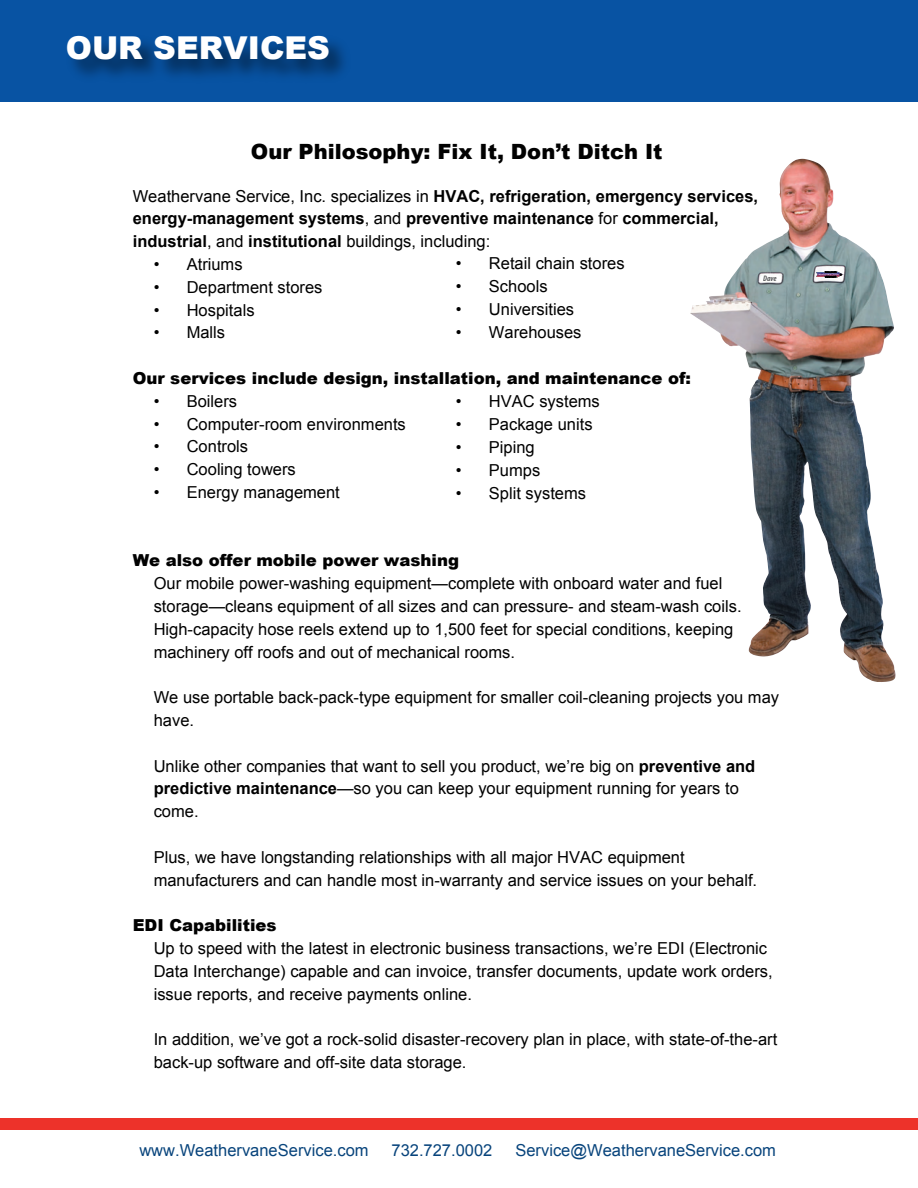
<style>
.page{position:relative;width:918px;height:1188px;background:#fff}
.page>*{position:absolute;margin:0;border:0;box-sizing:border-box;transform-origin:0 0}
.t1{font:900 31.5px "Arial";color:#fff}
.t2{font:900 21px "Arial";color:#010101}
.t3{font:16.5px/22.8px "Arial";color:#010101}
.t4{font:700 16.5px/22.8px "Arial";color:#010101}
.t5{font:900 16.5px "Arial";color:#010101}
.t6{font:16.5px "Arial";color:#08447c}
.t7{font:italic 700 condensed 8.1px "Myriad Pro";color:#242527}
.s1{font-weight:400}
.s2{font-weight:700}
</style>
<div class="page">
<img style="left:690px;top:159px;width:206px;height:523px">
<svg style="left:816px;top:271px;width:27px;height:7px"></svg>
<div style="left:0;top:0;width:918px;height:102px;background:#0853a3"></div>
<div style="left:0;top:1118px;width:918px;height:12px;background:#ed322a"></div>
<h1 class="t1" style="left:66px;top:25px;width:266px">OUR SERVICES</h1>
<p class="t2" style="left:251px;top:136px;width:413px">Our Philosophy: Fix It, Don’t Ditch It</p>
<p class="t4" style="left:133px;top:185px;width:627px"><span class="s1">Weathervane Service, Inc. specializes in</span> HVAC, refrigeration, emergency services, energy-management systems<span class="s1">, and</span> preventive maintenance <span class="s1">for</span> commercial, industrial<span class="s1">, and</span> institutional <span class="s1">buildings, including:</span></p>
<p class="t3" style="left:154px;top:253px;width:90px">• Atriums</p>
<p class="t3" style="left:154px;top:276px;width:170px">• Department stores</p>
<p class="t3" style="left:154px;top:299px;width:102px">• Hospitals</p>
<p class="t3" style="left:154px;top:321px;width:73px">• Malls</p>
<p class="t5" style="left:133px;top:366px;width:560px">Our services include design, installation, and maintenance of:</p>
<p class="t3" style="left:154px;top:390px;width:85px">• Boilers</p>
<p class="t3" style="left:154px;top:413px;width:254px">• Computer-room environments</p>
<p class="t3" style="left:154px;top:435px;width:96px">• Controls</p>
<p class="t3" style="left:154px;top:458px;width:144px">• Cooling towers</p>
<p class="t3" style="left:154px;top:481px;width:188px">• Energy management</p>
<p class="t3" style="left:456px;top:252px;width:170px">• Retail chain stores</p>
<p class="t3" style="left:456px;top:275px;width:93px">• Schools</p>
<p class="t3" style="left:456px;top:298px;width:120px">• Universities</p>
<p class="t3" style="left:456px;top:321px;width:127px">• Warehouses</p>
<p class="t7" style="left:763px;top:273px;width:15px">Dave</p>
<p class="t3" style="left:456px;top:390px;width:145px">• HVAC systems</p>
<p class="t3" style="left:456px;top:413px;width:138px">• Package units</p>
<p class="t3" style="left:456px;top:436px;width:80px">• Piping</p>
<p class="t3" style="left:456px;top:459px;width:86px">• Pumps</p>
<p class="t3" style="left:456px;top:482px;width:132px">• Split systems</p>
<p class="t5" style="left:133px;top:549px;width:328px">We also offer mobile power washing</p>
<p class="t3" style="left:154px;top:572px;width:589px">Our mobile power-washing equipment—complete with onboard water and fuel storage—cleans equipment of all sizes and can pressure- and steam-wash coils.<br>High-capacity hose reels extend up to 1,500 feet for special conditions, keeping machinery off roofs and out of mechanical rooms.</p>
<p class="t3" style="left:154px;top:686px;width:627px">We use portable back-pack-type equipment for smaller coil-cleaning projects you may have.</p>
<p class="t3" style="left:154px;top:755px;width:603px">Unlike other companies that want to sell you product, we’re big on <span class="s2">preventive and predictive maintenance</span>—so you can keep your equipment running for years to come.</p>
<p class="t3" style="left:154px;top:846px;width:605px">Plus, we have longstanding relationships with all major HVAC equipment manufacturers and can handle most in-warranty and service issues on your behalf.</p>
<p class="t5" style="left:133px;top:913px;width:145px">EDI Capabilities</p>
<p class="t3" style="left:154px;top:937px;width:621px">Up to speed with the latest in electronic business transactions, we’re EDI (Electronic<br>Data Interchange) capable and can invoice, transfer documents, update work orders, issue reports, and receive payments online.</p>
<p class="t3" style="left:154px;top:1028px;width:625px">In addition, we’ve got a rock-solid disaster-recovery plan in place, with state-of-the-art back-up software and off-site data storage.</p>
<p class="t6" style="left:139px;top:1140px;width:231px">www.WeathervaneService.com</p>
<p class="t6" style="left:392px;top:1140px;width:102px">732.727.0002</p>
<p class="t6" style="left:515px;top:1140px;width:262px">Service@WeathervaneService.com</p>
</div>
